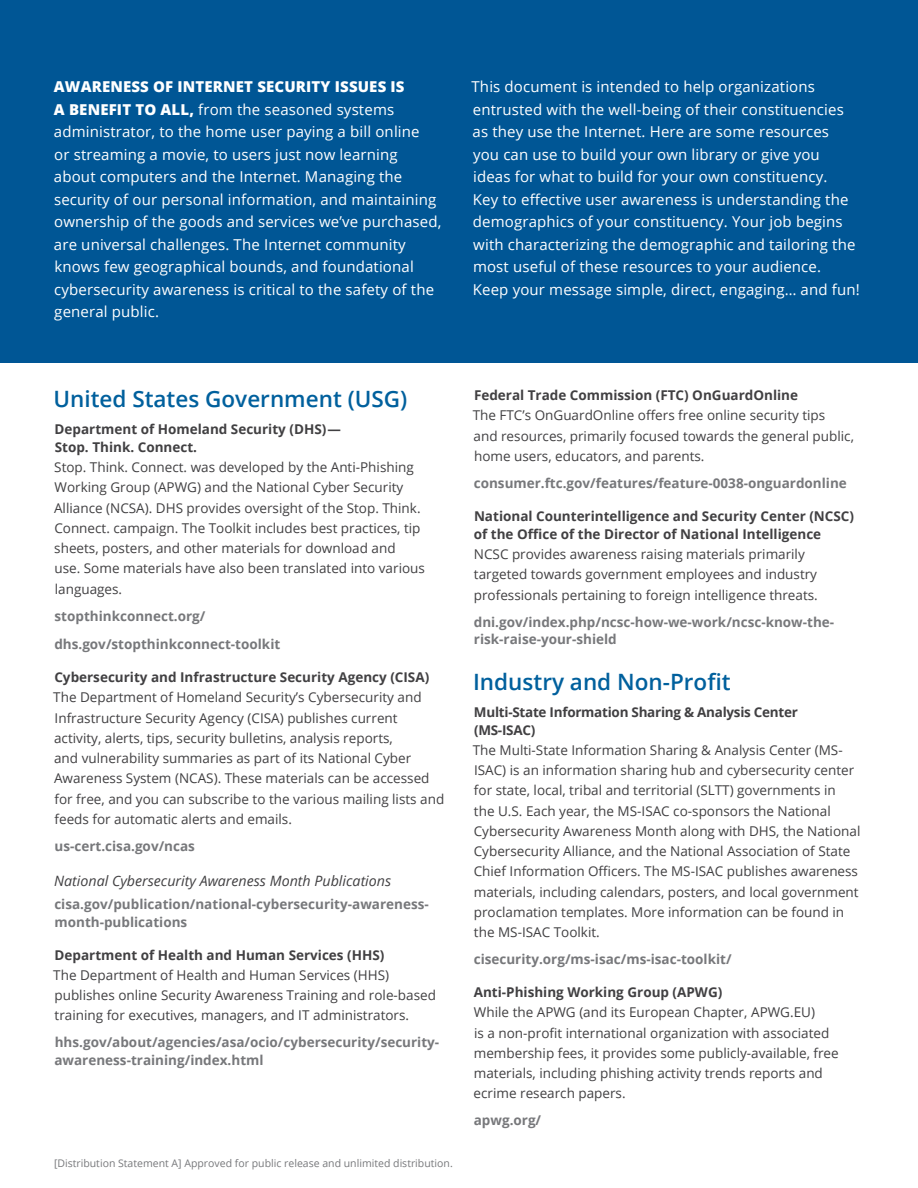
<style>
.page{position:relative;width:918px;height:1188px;background:#fff}
.page>*{position:absolute;margin:0;border:0;box-sizing:border-box;transform-origin:0 0}
.Section_Title{font:600 22.5px "Open Sans";color:#00609d}
.Intro_Paragraph_Text{font:15px/22.5px "Open Sans";letter-spacing:.01em;color:#fff}
.Main_Body_Text{font:italic 14.25px "Open Sans";color:#414042}
.Main_Body_Text-2{font:13.5px/20.2px "Open Sans";color:#414042}
.Main_Body_Text-3{font:700 13.5px/18px "Open Sans";color:#77787b}
.Paragraph_Title{font:700 13.5px/18px "Open Sans";color:#414042}
.Paragraph_Title-2{font:13.5px/20.2px "Open Sans";color:#414042}
.Paragraph_Title-3{font:700 13.5px/18px "Open Sans";letter-spacing:-.02em;color:#414042}
.Primary_Title_Black{font:10.5px "Open Sans";color:#77787b}
.s1{font-weight:800}
</style>
<div class="page">
<div style="left:0;top:0;width:918px;height:363px;background:#005695"></div>
<p class="Intro_Paragraph_Text" style="left:54px;top:75px;width:389px"><span class="s1">AWARENESS OF INTERNET SECURITY ISSUES IS<br>A BENEFIT TO ALL,</span> from the seasoned systems administrator, to the home user paying a bill online<br>or streaming a movie, to users just now learning about computers and the Internet. Managing the security of our personal information, and maintaining ownership of the goods and services we’ve purchased, are universal challenges. The Internet community knows few geographical bounds, and foundational cybersecurity awareness is critical to the safety of the general public.</p>
<p class="Intro_Paragraph_Text" style="left:472px;top:75px;width:390px">This document is intended to help organizations entrusted with the well-being of their constituencies as they use the Internet. Here are some resources<br>you can use to build your own library or give you<br>ideas for what to build for your own constituency.<br>Key to effective user awareness is understanding the demographics of your constituency. Your job begins with characterizing the demographic and tailoring the most useful of these resources to your audience.<br>Keep your message simple, direct, engaging… and fun!</p>
<p class="Section_Title" style="left:53px;top:383px;width:355px">United States Government (USG)</p>
<p class="Paragraph_Title" style="left:55px;top:420px;width:288px">Department of Homeland Security (DHS)—<br>Stop. Think. Connect.</p>
<p class="Main_Body_Text-2" style="left:54px;top:457px;width:372px">Stop. Think. Connect. was developed by the Anti-Phishing Working Group (APWG) and the National Cyber Security Alliance (NCSA). DHS provides oversight of the Stop. Think.<br>Connect. campaign. The Toolkit includes best practices, tip sheets, posters, and other materials for download and<br>use. Some materials have also been translated into various languages.</p>
<p class="Main_Body_Text-3" style="left:55px;top:606px;width:152px">stopthinkconnect.org/</p>
<p class="Main_Body_Text-3" style="left:54px;top:635px;width:227px">dhs.gov/stopthinkconnect-toolkit</p>
<p class="Paragraph_Title" style="left:54px;top:668px;width:376px">Cybersecurity and Infrastructure Security Agency (CISA)</p>
<p class="Main_Body_Text-2" style="left:53px;top:687px;width:393px">The Department of Homeland Security’s Cybersecurity and Infrastructure Security Agency (CISA) publishes current activity, alerts, tips, security bulletins, analysis reports,<br>and vulnerability summaries as part of its National Cyber Awareness System (NCAS). These materials can be accessed for free, and you can subscribe to the various mailing lists and feeds for automatic alerts and emails.</p>
<p class="Main_Body_Text-3" style="left:55px;top:837px;width:142px">us-cert.cisa.gov/ncas</p>
<p class="Main_Body_Text" style="left:54px;top:871px;width:339px">National Cybersecurity Awareness Month Publications</p>
<p class="Main_Body_Text-3" style="left:54px;top:894px;width:376px">cisa.gov/publication/national-cybersecurity-awareness&shy;month-publications</p>
<p class="Paragraph_Title" style="left:55px;top:945px;width:331px">Department of Health and Human Services (HHS)</p>
<p class="Main_Body_Text-2" style="left:53px;top:965px;width:384px">The Department of Health and Human Services (HHS) publishes online Security Awareness Training and role-based training for executives, managers, and IT administrators.</p>
<p class="Main_Body_Text-3" style="left:54px;top:1033px;width:386px">hhs.gov/about/agencies/asa/ocio/cybersecurity/security&shy;awareness-training/index.html</p>
<p class="Primary_Title_Black" style="left:54px;top:1156px;width:400px">[Distribution Statement A] Approved for public release and unlimited distribution.</p>
<p class="Paragraph_Title" style="left:474px;top:386px;width:326px">Federal Trade Commission (FTC) OnGuardOnline</p>
<p class="Main_Body_Text-2" style="left:473px;top:405px;width:383px">The FTC’s OnGuardOnline offers free online security tips<br>and resources, primarily focused towards the general public, home users, educators, and parents.</p>
<p class="Main_Body_Text-3" style="left:474px;top:474px;width:375px">consumer.ftc.gov/features/feature-0038-onguardonline</p>
<p class="Paragraph_Title" style="left:474px;top:507px;width:382px">National Counterintelligence and Security Center (NCSC) of the Office of the Director of National Intelligence</p>
<p class="Paragraph_Title-2" style="left:474px;top:544px;width:345px">NCSC provides awareness raising materials primarily targeted towards government employees and industry professionals pertaining to foreign intelligence threats.</p>
<p class="Main_Body_Text-3" style="left:474px;top:612px;width:362px">dni.gov/index.php/ncsc-how-we-work/ncsc-know-the&shy;risk-raise-your-shield</p>
<p class="Section_Title" style="left:473px;top:666px;width:259px">Industry and Non-Profit</p>
<p class="Paragraph_Title-3" style="left:474px;top:702px;width:325px">Multi-State Information Sharing &amp; Analysis Center (MS-ISAC)</p>
<p class="Main_Body_Text-2" style="left:473px;top:739px;width:389px">The Multi-State Information Sharing &amp; Analysis Center (MS-ISAC) is an information sharing hub and cybersecurity center for state, local, tribal and territorial (SLTT) governments in<br>the U.S. Each year, the MS-ISAC co-sponsors the National Cybersecurity Awareness Month along with DHS, the National Cybersecurity Alliance, and the National Association of State Chief Information Officers. The MS-ISAC publishes awareness materials, including calendars, posters, and local government proclamation templates. More information can be found in the MS-ISAC Toolkit.</p>
<p class="Main_Body_Text-3" style="left:474px;top:950px;width:259px">cisecurity.org/ms-isac/ms-isac-toolkit/</p>
<p class="Paragraph_Title" style="left:474px;top:983px;width:250px">Anti-Phishing Working Group (APWG)</p>
<p class="Main_Body_Text-2" style="left:474px;top:1002px;width:367px">While the APWG (and its European Chapter, APWG.EU)<br>is a non-profit international organization with associated membership fees, it provides some publicly-available, free materials, including phishing activity trends reports and ecrime research papers.</p>
<p class="Main_Body_Text-3" style="left:474px;top:1111px;width:69px">apwg.org/</p>
</div>
